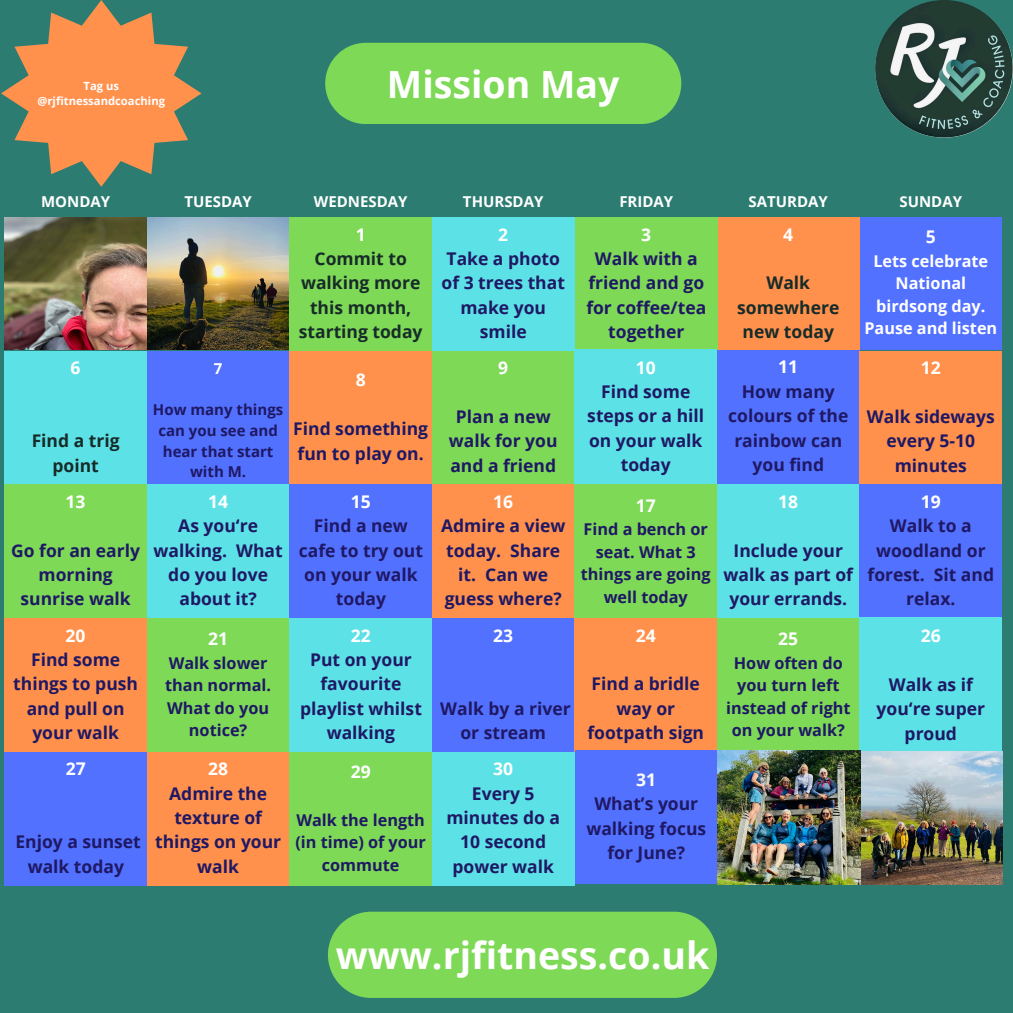
<style>
.page{position:relative;width:1013px;height:1013px;background:#fff}
.page>*{position:absolute;margin:0;border:0;box-sizing:border-box;transform-origin:0 0}
.t1{font:700 37.5px "Open Sans";color:#fff}
.t2{font:700 17.5px/24.4px "Open Sans";color:#1f1864;text-align:center}
.t3{font:700 17.5px/24.4px "Open Sans";color:#172b28;text-align:center}
.t4{font:700 17.5px "Open Sans";color:#fff}
.t5{font:700 16.25px/22.5px "Open Sans";color:#1f1864;text-align:center}
.t6{font:700 16.25px/22.5px "Open Sans";color:#fff;text-align:center}
.t7{font:700 15px "Open Sans";color:#fff}
.t8{font:700 15px/20.6px "Open Sans";color:#1f1864;text-align:center}
.t9{font:700 11.25px/15px "Open Sans";color:#fff;text-align:center}
.s1{color:#fff}
</style>
<div class="page">
<div style="left:0;top:0;width:1012px;height:1012px;background:#2c7c71"></div>
<div style="left:289px;top:217px;width:143px;height:134px;background:#7ed957"></div>
<img style="left:875px;top:0;width:137px;height:137px;border-radius:50%">
<div style="left:432px;top:217px;width:142px;height:134px;background:#5ce1e6"></div>
<div style="left:859px;top:217px;width:143px;height:132px;background:#5271ff"></div>
<div style="left:717px;top:217px;width:142px;height:134px;background:#ff914d"></div>
<div style="left:575px;top:217px;width:142px;height:134px;background:#7ed957"></div>
<div style="left:4px;top:351px;width:143px;height:133px;background:#5ce1e6"></div>
<div style="left:147px;top:351px;width:142px;height:139px;background:#5271ff"></div>
<div style="left:289px;top:351px;width:143px;height:133px;background:#ff914d"></div>
<div style="left:432px;top:351px;width:142px;height:133px;background:#7ed957"></div>
<div style="left:574px;top:349px;width:143px;height:135px;background:#5ce1e6"></div>
<div style="left:717px;top:350px;width:142px;height:133px;background:#5271ff"></div>
<div style="left:859px;top:351px;width:143px;height:133px;background:#ff914d"></div>
<div style="left:4px;top:484px;width:143px;height:134px;background:#7ed957"></div>
<div style="left:147px;top:484px;width:142px;height:134px;background:#5ce1e6"></div>
<div style="left:290px;top:484px;width:142px;height:134px;background:#5271ff"></div>
<div style="left:432px;top:484px;width:142px;height:134px;background:#ff914d"></div>
<div style="left:574px;top:484px;width:143px;height:134px;background:#7ed957"></div>
<div style="left:717px;top:484px;width:142px;height:134px;background:#5ce1e6"></div>
<div style="left:859px;top:484px;width:143px;height:134px;background:#5271ff"></div>
<div style="left:4px;top:618px;width:143px;height:133px;background:#ff914d"></div>
<div style="left:147px;top:618px;width:142px;height:133px;background:#7ed957"></div>
<div style="left:290px;top:618px;width:142px;height:133px;background:#5ce1e6"></div>
<div style="left:432px;top:618px;width:142px;height:133px;background:#5271ff"></div>
<div style="left:574px;top:618px;width:143px;height:133px;background:#ff914d"></div>
<div style="left:717px;top:618px;width:142px;height:133px;background:#7ed957"></div>
<div style="left:859px;top:617px;width:143px;height:134px;background:#5ce1e6"></div>
<div style="left:5px;top:751px;width:142px;height:134px;background:#5271ff"></div>
<div style="left:147px;top:751px;width:142px;height:134px;background:#ff914d"></div>
<div style="left:289px;top:751px;width:143px;height:134px;background:#7ed957"></div>
<div style="left:432px;top:751px;width:142px;height:134px;background:#5ce1e6"></div>
<div style="left:575px;top:750px;width:142px;height:134px;background:#5271ff"></div>
<img style="left:5px;top:217px;width:283px;height:132px">
<img style="left:717px;top:750px;width:285px;height:134px">
<div style="left:325px;top:43px;width:356px;height:81px;background:#7ed957;border-radius:41px"></div>
<div style="left:328px;top:911px;width:389px;height:86px;background:#7ed957"></div>
<svg style="left:1px;top:0;width:200px;height:187px"></svg>
<h1 class="t9" style="left:37px;top:78px;width:129px">Tag us @rjfitnessandcoaching</h1>
<p class="t1" style="left:387px;top:58px;width:234px">Mission May</p>
<h1 class="t7" style="left:41px;top:191px;width:71px">MONDAY</h1>
<h2 class="t7" style="left:184px;top:191px;width:69px">TUESDAY</h2>
<h2 class="t7" style="left:314px;top:191px;width:95px">WEDNESDAY</h2>
<h2 class="t7" style="left:463px;top:191px;width:82px">THURSDAY</h2>
<h2 class="t7" style="left:619px;top:191px;width:55px">FRIDAY</h2>
<h2 class="t7" style="left:748px;top:191px;width:81px">SATURDAY</h2>
<h2 class="t7" style="left:899px;top:191px;width:64px">SUNDAY</h2>
<h2 class="t4" style="left:71px;top:355px;width:11px">6</h2>
<h2 class="t3" style="left:32px;top:428px;width:89px">Find a trig point</h2>
<h2 class="t4" style="left:66px;top:489px;width:21px">13</h2>
<h2 class="t2" style="left:11px;top:537px;width:130px">Go for an early morning sunrise walk</h2>
<h4 class="t7" style="left:214px;top:358px;width:10px">7</h4>
<h4 class="t8" style="left:153px;top:399px;width:132px">How many things can you see and hear that start with M.</h4>
<p class="t3" style="left:299px;top:221px;width:125px"><span class="s1">1<br></span>Commit to walking more this month, starting today</p>
<h3 class="t2" style="left:441px;top:221px;width:125px"><span class="s1">2<br></span>Take a photo of 3 trees that make you smile</h3>
<p class="t4" style="left:925px;top:224px;width:11px">5</p>
<h2 class="t2" style="left:586px;top:221px;width:121px"><span class="s1">3<br></span>Walk with a friend and go for coffee/tea together</h2>
<p class="t4" style="left:783px;top:222px;width:11px">4</p>
<h2 class="t3" style="left:737px;top:270px;width:104px">Walk somewhere new today</h2>
<p class="t6" style="left:864px;top:249px;width:134px">Lets celebrate<br>National birdsong day.<br>Pause and listen</p>
<p class="t4" style="left:356px;top:368px;width:11px">8</p>
<h3 class="t2" style="left:293px;top:416px;width:136px;text-align:left">Find something fun to play on.</h3>
<h3 class="t4" style="left:498px;top:355px;width:11px">9</h3>
<h2 class="t2" style="left:449px;top:404px;width:110px">Plan a new walk for you and a friend</h2>
<h2 class="t2" style="left:587px;top:355px;width:118px"><span class="s1">10<br></span>Find some steps or a hill on your walk today</h2>
<h2 class="t2" style="left:728px;top:354px;width:122px"><span class="s1">11<br></span>How many colours of the rainbow can you find</h2>
<h2 class="t4" style="left:920px;top:355px;width:21px">12</h2>
<h2 class="t2" style="left:866px;top:404px;width:129px">Walk sideways every 5-10 minutes</h2>
<h2 class="t2" style="left:154px;top:489px;width:131px"><span class="s1">14<br></span>As you‘re walking. What do you love about it?</h2>
<h2 class="t2" style="left:299px;top:489px;width:126px"><span class="s1">15<br></span>Find a new cafe to try out on your walk today</h2>
<h2 class="t2" style="left:441px;top:489px;width:126px"><span class="s1">16<br></span>Admire a view today. Share it. Can we guess where?</h2>
<h2 class="t4" style="left:635px;top:493px;width:21px">17</h2>
<h2 class="t5" style="left:581px;top:517px;width:131px">Find a bench or seat. What 3 things are going well today</h2>
<h2 class="t4" style="left:778px;top:489px;width:21px">18</h2>
<h2 class="t2" style="left:723px;top:537px;width:131px">Include your walk as part of your errands.</h2>
<h2 class="t2" style="left:867px;top:489px;width:128px"><span class="s1">19<br></span>Walk to a woodland or forest. Sit and relax.</h2>
<h3 class="t2" style="left:13px;top:622px;width:126px"><span class="s1">20<br></span>Find some things to push and pull on your walk</h3>
<h3 class="t4" style="left:208px;top:626px;width:21px">21</h3>
<h3 class="t5" style="left:165px;top:651px;width:107px">Walk slower than normal.<br>What do you notice?</h3>
<h3 class="t2" style="left:300px;top:622px;width:123px"><span class="s1">22<br></span>Put on your favourite playlist whilst walking</h3>
<h2 class="t4" style="left:493px;top:623px;width:21px">23</h2>
<h2 class="t2" style="left:440px;top:695px;width:132px">Walk by a river or stream</h2>
<h2 class="t4" style="left:635px;top:623px;width:21px">24</h2>
<h2 class="t2" style="left:587px;top:671px;width:118px">Find a bridle way or footpath sign</h2>
<h2 class="t4" style="left:66px;top:756px;width:21px">27</h2>
<h2 class="t2" style="left:15px;top:829px;width:127px">Enjoy a sunset walk today</h2>
<h2 class="t2" style="left:155px;top:756px;width:128px"><span class="s1">28<br></span>Admire the texture of things on your walk</h2>
<h2 class="t4" style="left:351px;top:759px;width:21px">29</h2>
<h2 class="t5" style="left:295px;top:808px;width:132px">Walk the length (in time) of your commute</h2>
<h2 class="t2" style="left:446px;top:756px;width:115px"><span class="s1">30<br></span>Every 5 minutes do a<br>10 second power walk</h2>
<h2 class="t2" style="left:586px;top:767px;width:121px"><span class="s1">31<br></span>What’s your walking focus for June?</h2>
<h2 class="t4" style="left:778px;top:626px;width:21px">25</h2>
<h2 class="t5" style="left:726px;top:651px;width:126px">How often do you turn left instead of right on your walk?</h2>
<p class="t1" style="left:336px;top:928px;width:375px">www.rjfitness.co.uk</p>
<h2 class="t4" style="left:920px;top:623px;width:21px">26</h2>
<h2 class="t2" style="left:876px;top:671px;width:110px">Walk as if you‘re super proud</h2>
</div>
